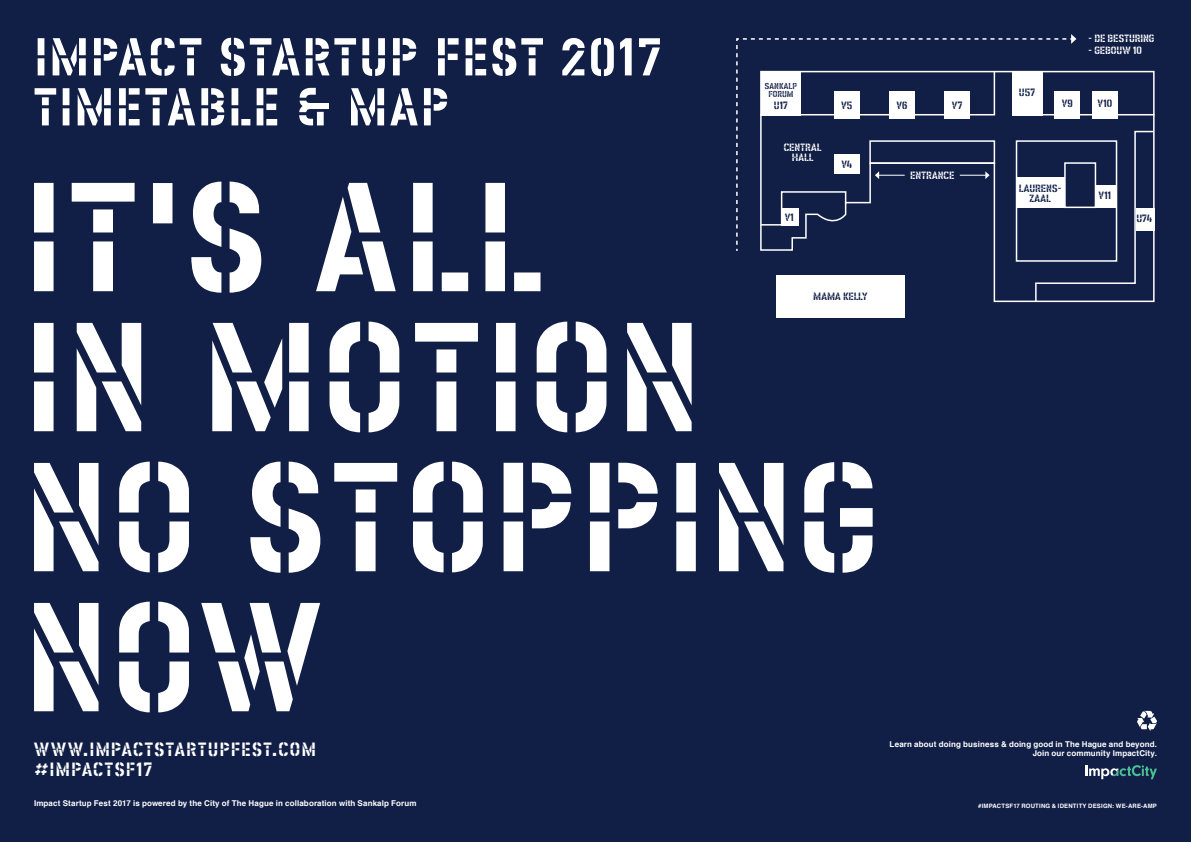
<style>
.page{position:relative;width:1191px;height:842px;background:#111f46}
.page>*{position:absolute;margin:0;border:0;box-sizing:border-box;transform-origin:0 0}
.t1{font:700 55px/50px "Offline";letter-spacing:.04em;color:#fff}
.t2{font:700 20px/20px "Offline";letter-spacing:.065em;color:#fff}
.t3{font:700 11px/10px "Offline";letter-spacing:.01em;color:#111f46;text-align:center}
.t4{font:700 11px/10px "Offline";letter-spacing:.005em;color:#fff;text-align:center}
.t5{font:700 9px/8px "Offline";letter-spacing:.02em;color:#111f46;text-align:center}
.t6{font:700 8px/9px "Helvetica";letter-spacing:.015em;color:#fff;text-align:right}
.t7{font:700 6px "Helvetica";letter-spacing:.03em;color:#fff}
</style>
<div class="page">
<svg style="left:34px;top:602px;width:286px;height:110px"></svg>
<svg style="left:34px;top:462px;width:838px;height:111px"></svg>
<svg style="left:34px;top:322px;width:657px;height:110px"></svg>
<svg style="left:34px;top:182px;width:506px;height:111px"></svg>
<svg style="left:1085px;top:765px;width:72px;height:14px"></svg>
<svg style="left:1137px;top:711px;width:20px;height:20px"></svg>
<svg style="left:776px;top:70px;width:379px;height:233px"></svg>
<div style="left:776px;top:276px;width:128px;height:42px;background:#fff"></div>
<div style="left:1054px;top:92px;width:26px;height:27px;background:#fff"></div>
<div style="left:1092px;top:92px;width:26px;height:27px;background:#fff"></div>
<svg style="left:1034px;top:130px;width:120px;height:173px"></svg>
<svg style="left:1073px;top:71px;width:82px;height:45px"></svg>
<svg style="left:736px;top:38px;width:337px;height:214px"></svg>
<svg style="left:743px;top:34px;width:333px;height:10px"></svg>
<h1 class="t1" style="left:34px;top:31px;width:629px">IMPACT STARTUP FEST 2017<br>TIMETABLE &amp; MAP</h1>
<p class="t5" style="left:765px;top:81px;width:33px">SANKALP<br>FORUM</p>
<h3 class="t3" style="left:774px;top:100px;width:16px">U17</h3>
<h3 class="t3" style="left:841px;top:100px;width:12px">V5</h3>
<h3 class="t4" style="left:783px;top:142px;width:39px">CENTRAL<br>HALL</h3>
<h3 class="t3" style="left:785px;top:212px;width:11px">V1</h3>
<h3 class="t3" style="left:841px;top:159px;width:12px">V4</h3>
<h3 class="t3" style="left:813px;top:291px;width:56px">MAMA KELLY</h3>
<h3 class="t3" style="left:897px;top:100px;width:12px">V6</h3>
<h3 class="t3" style="left:952px;top:100px;width:12px">V7</h3>
<h3 class="t4" style="left:910px;top:170px;width:46px">ENTRANCE</h3>
<h3 class="t3" style="left:1019px;top:87px;width:18px">U57</h3>
<h3 class="t4" style="left:1088px;top:33px;width:68px">- DE BESTURING</h3>
<h3 class="t4" style="left:1088px;top:45px;width:55px">- GEBOUW 10</h3>
<h3 class="t3" style="left:1062px;top:98px;width:12px">V9</h3>
<h3 class="t3" style="left:1098px;top:98px;width:16px">V10</h3>
<h3 class="t3" style="left:1019px;top:183px;width:44px">LAURENS-<br>ZAAL</h3>
<h3 class="t3" style="left:1099px;top:190px;width:14px">V11</h3>
<h3 class="t3" style="left:1136px;top:213px;width:17px">U74</h3>
<p class="t6" style="left:889px;top:740px;width:269px">Learn about doing business &amp; doing good in The Hague and beyond.<br>Join our community ImpactCity.</p>
<h2 class="t2" style="left:34px;top:738px;width:283px">WWW.IMPACTSTARTUPFEST.COM #IMPACT</h2>
<h2 class="t2" style="left:115px;top:758px;width:39px">SF17</h2>
<p class="t6" style="left:34px;top:799px;width:384px">Impact Startup Fest 2017 is powered by the City of The Hague in collaboration with Sankalp Forum</p>
<p class="t7" style="left:978px;top:801px;width:171px">#ImpactSF17 ROUTING &amp; IDENTITY DESIGN: WE-ARE-AMP</p>
</div>
